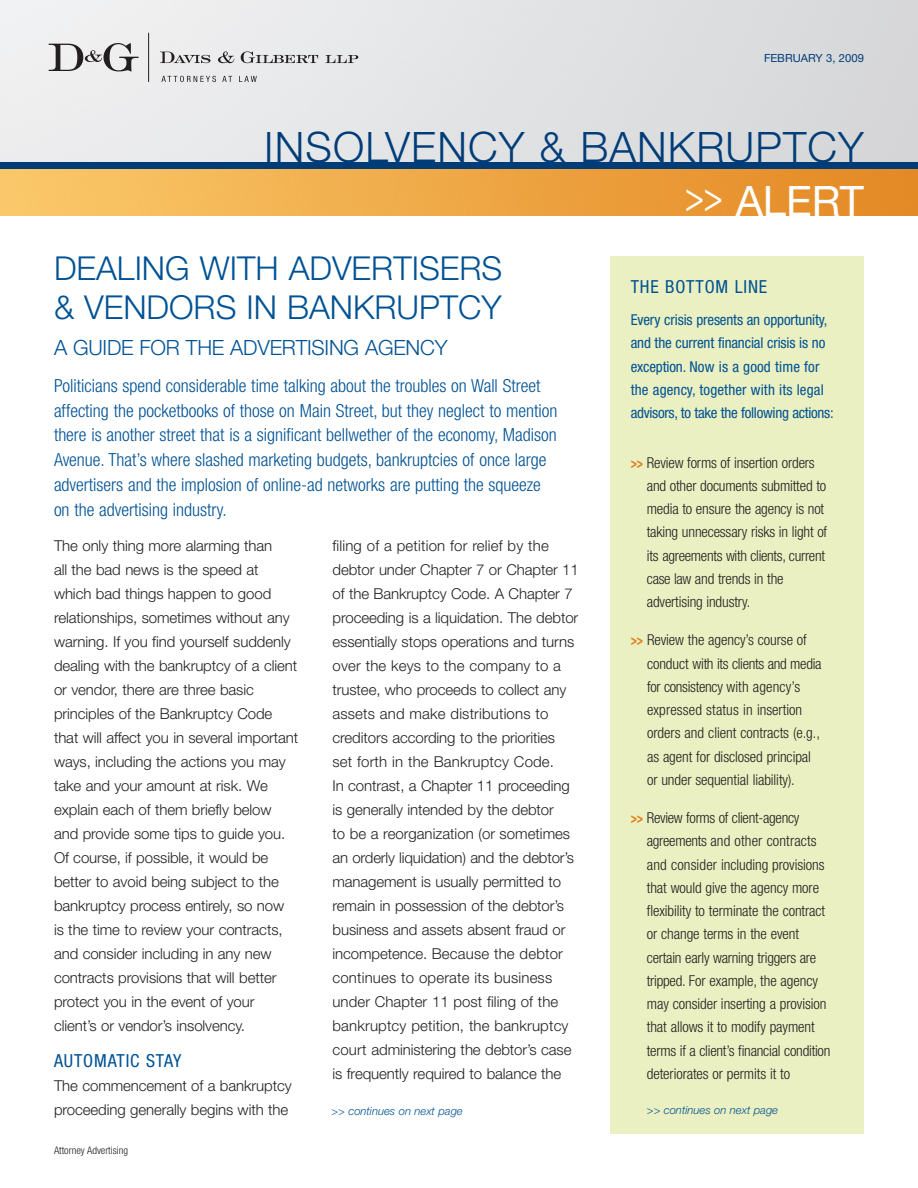
<style>
.page{position:relative;width:918px;height:1188px;background:#fff}
.page>*{position:absolute;margin:0;border:0;box-sizing:border-box;transform-origin:0 0}
.t1{font:300 42px "Helvetica Neue LT Std";letter-spacing:.03em;color:#003d78}
.t2{font:42px "Helvetica Neue LT Std";color:#fff;scale:.75 1}
.t3{font:300 33px/39px "Helvetica Neue LT Std";color:#005294}
.t4{font:300 21px "Helvetica Neue LT Std";letter-spacing:-.01em;color:#005294}
.t5{font:300 condensed 18px/24.8px "Helvetica Neue LT Std";color:#005294}
.t6{font:condensed 18px "Helvetica Neue LT Std";letter-spacing:.05em;color:#005294}
.t7{font:300 15px/24px "Helvetica Neue LT Std";letter-spacing:-.005em;color:#231f20}
.t8{font:300 condensed 15px/23.2px "Helvetica Neue LT Std";letter-spacing:-.005em;color:#231f20}
.t9{font:condensed 15px/23.2px "Helvetica Neue LT Std";letter-spacing:-.01em;color:#005294}
.t10{font:italic 300 11.25px "Helvetica Neue LT Std";color:#005294}
.t11{font:11.25px "Helvetica Neue LT Std";color:#003d78}
.t12{font:300 condensed 10.5px "Helvetica Neue LT Std";color:#231f20}
.s1{font-weight:700;font-stretch:normal;color:#df7e1a}
</style>
<div class="page">
<img style="left:0;top:168px;width:918px;height:48px">
<div style="left:611px;top:256px;width:253px;height:878px;background:#eaf0c1"></div>
<div style="left:0;top:162px;width:918px;height:6px;background:#003d78"></div>
<hr style="left:148px;top:33px;width:1px;height:49px;background:#231f20">
<svg style="left:49px;top:43px;width:90px;height:29px"></svg>
<svg style="left:160px;top:52px;width:50px;height:11px"></svg>
<svg style="left:218px;top:51px;width:16px;height:12px"></svg>
<svg style="left:241px;top:51px;width:77px;height:12px"></svg>
<svg style="left:325px;top:55px;width:33px;height:8px"></svg>
<svg style="left:161px;top:76px;width:55px;height:6px"></svg>
<svg style="left:222px;top:76px;width:10px;height:6px"></svg>
<svg style="left:239px;top:76px;width:18px;height:6px"></svg>
<p class="t11" style="left:764px;top:54px;width:102px">FEBRUARY 3, 2009</p>
<h1 class="t1" style="left:264px;top:132px;width:601px">INSOLVENCY &amp; BANKRUPTCY</h1>
<h1 class="t2" style="left:685px;top:186px;width:240px">&gt;&gt; ALERT</h1>
<h2 class="t3" style="left:54px;top:252px;width:450px">DEALING WITH ADVERTISERS &amp; VENDORS IN BANKRUPTCY</h2>
<h3 class="t4" style="left:54px;top:340px;width:395px">A GUIDE FOR THE ADVERTISING AGENCY</h3>
<p class="t6" style="left:631px;top:280px;width:138px">THE BOTTOM LINE</p>
<p class="t9" style="left:631px;top:309px;width:204px">Every crisis presents an opportunity, and the current financial crisis is no exception. Now is a good time for the agency, together with its legal advisors, to take the following actions:</p>
<p class="t5" style="left:54px;top:375px;width:505px">Politicians spend considerable time talking about the troubles on Wall Street affecting the pocketbooks of those on Main Street, but they neglect to mention there is another street that is a significant bellwether of the economy, Madison Avenue. That’s where slashed marketing budgets, bankruptcies of once large advertisers and the implosion of online-ad networks are putting the squeeze on the advertising industry.</p>
<p class="t8" style="left:647px;top:452px;width:182px;text-indent:-16px"><span class="s1">&gt;&gt;</span> Review forms of insertion orders and other documents submitted to media to ensure the agency is not taking unnecessary risks in light of its agreements with clients, current case law and trends in the advertising industry.</p>
<p class="t8" style="left:647px;top:630px;width:176px;text-indent:-16px"><span class="s1">&gt;&gt;</span> Review the agency’s course of conduct with its clients and media for consistency with agency’s expressed status in insertion orders and client contracts (e.g., as agent for disclosed principal or under sequential liability).</p>
<p class="t8" style="left:647px;top:808px;width:185px;text-indent:-16px"><span class="s1">&gt;&gt;</span> Review forms of client-agency agreements and other contracts and consider including provisions that would give the agency more flexibility to terminate the contract or change terms in the event certain early warning triggers are tripped. For example, the agency may consider inserting a provision that allows it to modify payment terms if a client’s financial condition deteriorates or permits it to</p>
<p class="t7" style="left:54px;top:535px;width:246px">The only thing more alarming than<br>all the bad news is the speed at which bad things happen to good relationships, sometimes without any warning. If you find yourself suddenly dealing with the bankruptcy of a client or vendor, there are three basic principles of the Bankruptcy Code that will affect you in several important ways, including the actions you may take and your amount at risk. We explain each of them briefly below and provide some tips to guide you.<br>Of course, if possible, it would be better to avoid being subject to the bankruptcy process entirely, so now<br>is the time to review your contracts, and consider including in any new contracts provisions that will better protect you in the event of your client’s or vendor’s insolvency.</p>
<p class="t6" style="left:54px;top:1054px;width:129px">AUTOMATIC STAY</p>
<p class="t7" style="left:54px;top:1075px;width:239px">The commencement of a bankruptcy proceeding generally begins with the</p>
<p class="t7" style="left:333px;top:535px;width:248px">filing of a petition for relief by the debtor under Chapter 7 or Chapter 11 of the Bankruptcy Code. A Chapter 7 proceeding is a liquidation. The debtor essentially stops operations and turns over the keys to the company to a trustee, who proceeds to collect any assets and make distributions to creditors according to the priorities<br>set forth in the Bankruptcy Code.<br>In contrast, a Chapter 11 proceeding is generally intended by the debtor<br>to be a reorganization (or sometimes an orderly liquidation) and the debtor’s management is usually permitted to remain in possession of the debtor’s business and assets absent fraud or incompetence. Because the debtor continues to operate its business under Chapter 11 post filing of the bankruptcy petition, the bankruptcy court administering the debtor’s case is frequently required to balance the</p>
<p class="t10" style="left:332px;top:1107px;width:133px">&gt;&gt; continues on next page</p>
<p class="t10" style="left:647px;top:1106px;width:133px">&gt;&gt; continues on next page</p>
<p class="t12" style="left:54px;top:1147px;width:76px">Attorney Advertising</p>
</div>
